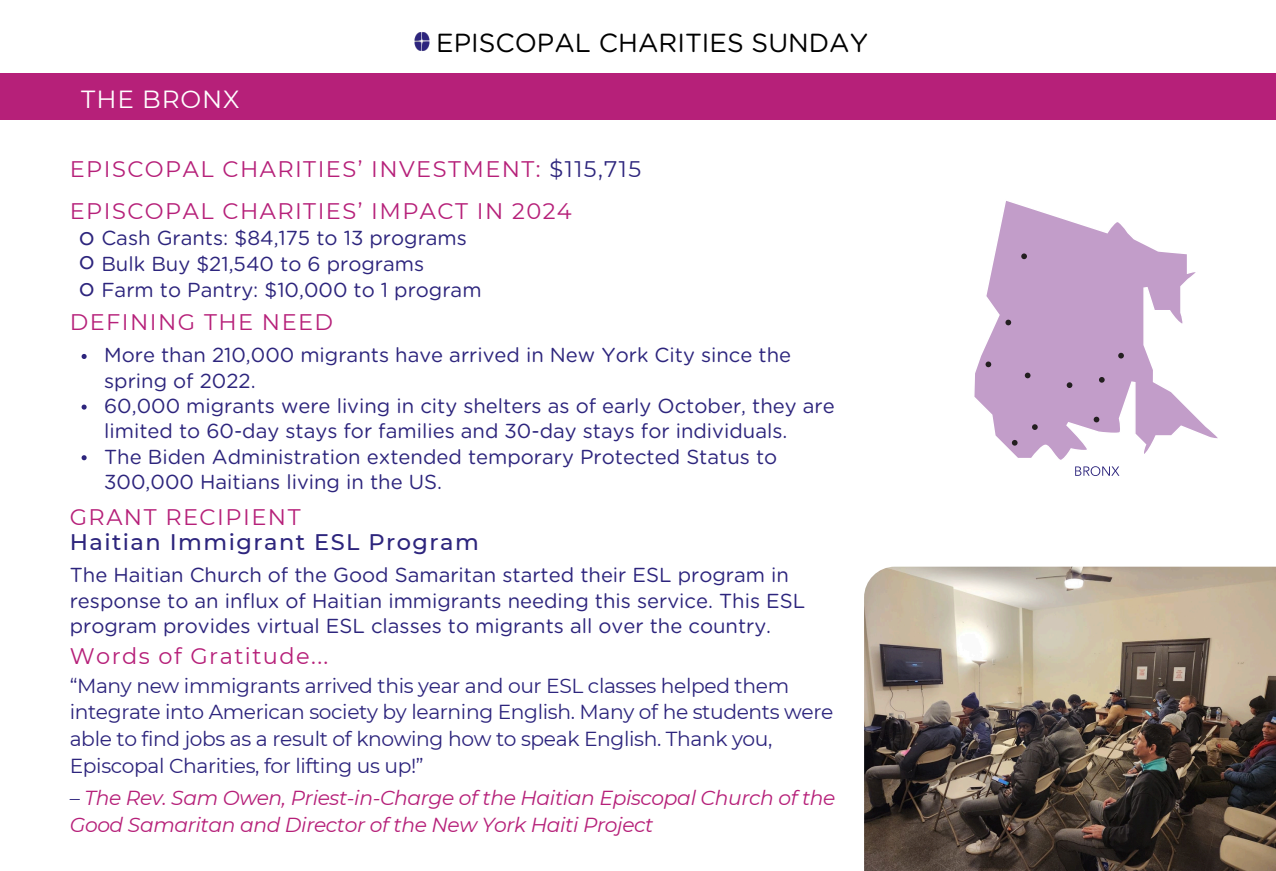
<style>
.page{position:relative;width:1276px;height:871px;background:#fff}
.page>*{position:absolute;margin:0;border:0;box-sizing:border-box;transform-origin:0 0}
.t1{font:26.1px "Gotham Rounded";color:#000}
.t2{font:24.75px "Montserrat";letter-spacing:.035em;color:#fff}
.t3{font:24.75px/27px "Gotham Rounded";color:#2d257d}
.t4{font:22.5px/42.3px "Montserrat";letter-spacing:.065em;color:#b62079}
.t5{font:500 22.5px/25.2px "Montserrat";letter-spacing:.065em;color:#2d257d}
.t6{font:20.25px/25.2px "Gotham Rounded";color:#2d257d}
.t7{font:20.25px/26.6px "Montserrat";letter-spacing:-.02em;color:#2d257d}
.t8{font:italic 20.25px/26.6px "Montserrat";letter-spacing:-.02em;color:#b62079}
.s1{color:#2d257d}
.s2{font-weight:400;color:#b62079}
</style>
<div class="page">
<div style="left:0;top:73px;width:1276px;height:47px;background:#b62079"></div>
<svg style="left:1075px;top:466px;width:44px;height:10px"></svg>
<svg style="left:974px;top:201px;width:244px;height:259px;fill:#c29dc9"></svg>
<svg style="left:985px;top:361px;width:6px;height:6px"></svg>
<svg style="left:1032px;top:424px;width:6px;height:6px"></svg>
<svg style="left:1012px;top:440px;width:5px;height:6px"></svg>
<svg style="left:1118px;top:353px;width:6px;height:5px"></svg>
<svg style="left:1099px;top:377px;width:5px;height:6px"></svg>
<svg style="left:1005px;top:320px;width:6px;height:5px"></svg>
<svg style="left:1093px;top:417px;width:6px;height:5px"></svg>
<svg style="left:1066px;top:382px;width:6px;height:6px"></svg>
<svg style="left:1025px;top:373px;width:5px;height:5px"></svg>
<svg style="left:1021px;top:253px;width:6px;height:6px"></svg>
<img style="left:864px;top:567px;width:412px;height:304px">
<img style="left:414px;top:32px;width:16px;height:19px">
<svg style="left:82px;top:354px;width:5px;height:5px"></svg>
<svg style="left:82px;top:404px;width:5px;height:6px"></svg>
<svg style="left:82px;top:455px;width:5px;height:5px"></svg>
<p class="t2" style="left:81px;top:84px;width:160px">THE BRONX</p>
<h4 class="t1" style="left:436px;top:31px;width:433px">EPISCOPAL CHARITIES SUNDAY</h4>
<p class="t4" style="left:70px;top:148px;width:573px">EPISCOPAL CHARITIES’ INVESTMENT: <span class="s1">$115,715<br></span>EPISCOPAL CHARITIES’ IMPACT IN 2024</p>
<h2 class="t3" style="left:79px;top:224px;width:17px">o</h2>
<p class="t3" style="left:79px;top:248px;width:17px">o o</p>
<p class="t6" style="left:101px;top:226px;width:367px">Cash Grants: $84,175 to 13 programs</p>
<h3 class="t6" style="left:101px;top:253px;width:324px">Bulk Buy $21,540 to 6 programs</h3>
<p class="t6" style="left:101px;top:278px;width:382px">Farm to Pantry: $10,000 to 1 program</p>
<h3 class="t4" style="left:70px;top:301px;width:265px">DEFINING THE NEED</h3>
<p class="t6" style="left:104px;top:344px;width:688px">More than 210,000 migrants have arrived in New York City since the spring of 2022.</p>
<p class="t6" style="left:104px;top:394px;width:732px">60,000 migrants were living in city shelters as of early October, they are limited to 60-day stays for families and 30-day stays for individuals.</p>
<h4 class="t6" style="left:104px;top:445px;width:674px">The Biden Administration extended temporary Protected Status to<br>300,000 Haitians living in the US.</h4>
<p class="t5" style="left:70px;top:504px;width:411px"><span class="s2">GRANT RECIPIENT<br></span>Haitian Immigrant ESL Program</p>
<p class="t6" style="left:70px;top:563px;width:737px">The Haitian Church of the Good Samaritan started their ESL program in response to an influx of Haitian immigrants needing this service. This ESL program provides virtual ESL classes to migrants all over the country.</p>
<h1 class="t4" style="left:70px;top:635px;width:260px">Words of Gratitude...</h1>
<h1 class="t7" style="left:70px;top:672px;width:765px">“Many new immigrants arrived this year and our ESL classes helped them integrate into American society by learning English. Many of he students were able to find jobs as a result of knowing how to speak English. Thank you, Episcopal Charities, for lifting us up!”</h1>
<h1 class="t8" style="left:70px;top:784px;width:767px"><span class="s1">–</span> The Rev. Sam Owen, Priest-in-Charge of the Haitian Episcopal Church of the<br>Good Samaritan and Director of the New York Haiti Project</h1>
</div>
